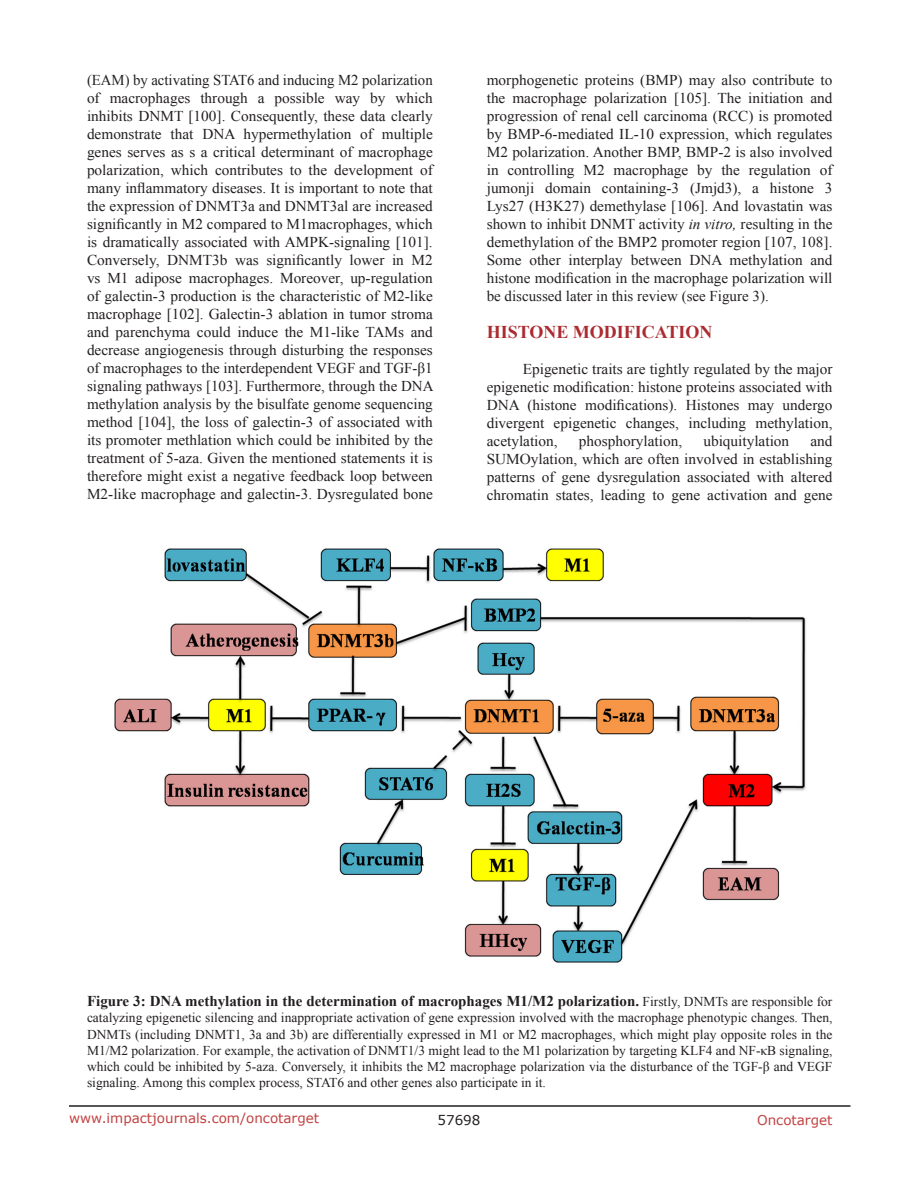
<style>
.page{position:relative;width:918px;height:1188px;background:#fff}
.page>*{position:absolute;margin:0;border:0;box-sizing:border-box;transform-origin:0 0}
.Heading{font:700 18px "Times New Roman";color:#ac2b31}
.BodyText{font:15px/18px "Times New Roman";color:#231f20;text-align:justify}
.figuretext{font:700 15px "Times New Roman";color:#231f20}
.figuretext-2{font:13.5px/16.2px "Times New Roman";color:#231f20;text-align:justify}
.t1{font:13.5px "Verdana";color:#c24141}
.t2{font:13.5px "Verdana";color:#231f20}
.s1{font-style:italic}
.s2{font-weight:400;font-size:13.5px}
</style>
<div class="page">
<hr style="left:69px;top:1105px;width:781px;height:2px;background:#231f20">
<img style="left:114px;top:548px;width:692px;height:415px">
<p class="BodyText" style="left:87px;top:71px;width:348px">(EAM) by activating STAT6 and inducing M2 polarization of macrophages through a possible way by which inhibits DNMT [100]. Consequently, these data clearly demonstrate that DNA hypermethylation of multiple genes serves as s a critical determinant of macrophage polarization, which contributes to the development of many inflammatory diseases. It is important to note that the expression of DNMT3a and DNMT3al are increased significantly in M2 compared to M1macrophages, which is dramatically associated with AMPK-signaling [101].<br>Conversely, DNMT3b was significantly lower in M2 vs M1 adipose macrophages. Moreover, up-regulation of galectin-3 production is the characteristic of M2-like macrophage [102]. Galectin-3 ablation in tumor stroma and parenchyma could induce the M1-like TAMs and decrease angiogenesis through disturbing the responses of macrophages to the interdependent VEGF and TGF-β1 signaling pathways [103]. Furthermore, through the DNA methylation analysis by the bisulfate genome sequencing method [104], the loss of galectin-3 of associated with its promoter methlation which could be inhibited by the treatment of 5-aza. Given the mentioned statements it is therefore might exist a negative feedback loop between M2-like macrophage and galectin-3. Dysregulated bone</p>
<p class="BodyText" style="left:487px;top:71px;width:347px">morphogenetic proteins (BMP) may also contribute to the macrophage polarization [105]. The initiation and progression of renal cell carcinoma (RCC) is promoted by BMP-6-mediated IL-10 expression, which regulates M2 polarization. Another BMP, BMP-2 is also involved in controlling M2 macrophage by the regulation of jumonji domain containing-3 (Jmjd3), a histone 3<br>Lys27 (H3K27) demethylase [106]. And lovastatin was shown to inhibit DNMT activity <span class="s1">in vitro,</span> resulting in the demethylation of the BMP2 promoter region [107, 108].<br>Some other interplay between DNA methylation and histone modification in the macrophage polarization will be discussed later in this review (see Figure 3).</p>
<p class="Heading" style="left:487px;top:320px;width:227px">HISTONE MODIFICATION</p>
<p class="BodyText" style="left:487px;top:360px;width:347px;text-indent:36px">Epigenetic traits are tightly regulated by the major epigenetic modification: histone proteins associated with DNA (histone modifications). Histones may undergo divergent epigenetic changes, including methylation, acetylation,</p>
<p class="BodyText" style="left:487px;top:432px;width:347px;text-indent:324px">and SUMOylation, which are often involved in establishing patterns of gene dysregulation associated with altered chromatin states, leading to gene activation and gene</p>
<p class="BodyText" style="left:579px;top:432px;width:105px">phosphorylation,</p>
<p class="BodyText" style="left:703px;top:432px;width:87px">ubiquitylation</p>
<p class="figuretext" style="left:87px;top:991px;width:747px">Figure 3: DNA methylation in the determination of macrophages M1/M2 polarization. <span class="s2">Firstly, DNMTs are responsible for</span></p>
<p class="figuretext-2" style="left:87px;top:1010px;width:747px">catalyzing epigenetic silencing and inappropriate activation of gene expression involved with the macrophage phenotypic changes. Then, DNMTs (including DNMT1, 3a and 3b) are differentially expressed in M1 or M2 macrophages, which might play opposite roles in the M1/M2 polarization. For example, the activation of DNMT1/3 might lead to the M1 polarization by targeting KLF4 and NF-κB signaling, which could be inhibited by 5-aza. Conversely, it inhibits the M2 macrophage polarization via the disturbance of the TGF-β and VEGF signaling. Among this complex process, STAT6 and other genes also participate in it.</p>
<p class="t1" style="left:69px;top:1109px;width:252px">www.impactjournals.com/oncotarget</p>
<p class="t2" style="left:438px;top:1111px;width:44px">57698</p>
<p class="t1" style="left:757px;top:1111px;width:77px">Oncotarget</p>
</div>
